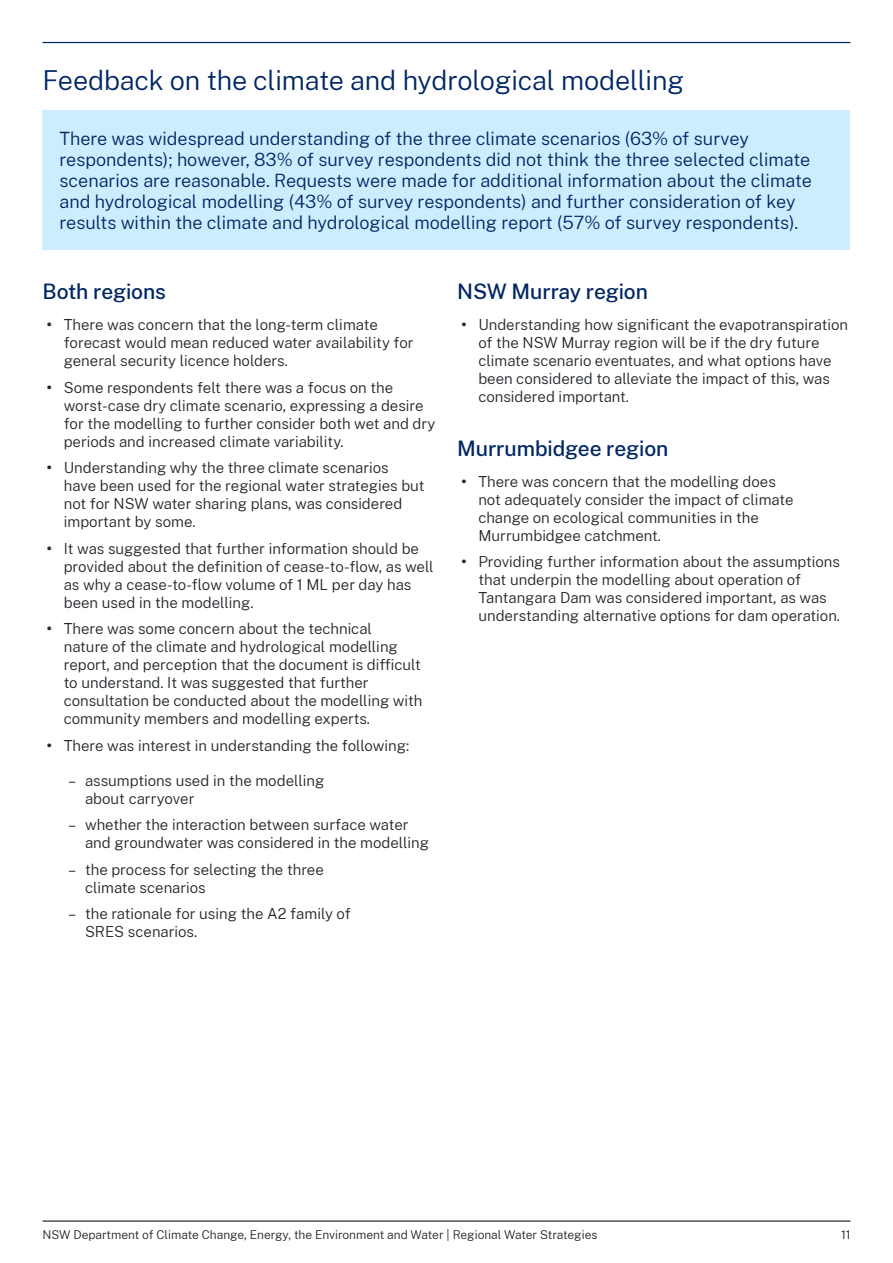
<style>
.page{position:relative;width:893px;height:1263px;background:#fff}
.page>*{position:absolute;margin:0;border:0;box-sizing:border-box;transform-origin:0 0}
.H2_TOC_Lvl_1{font:300 27px "Public Sans";letter-spacing:-.005em;color:#002664}
.H3_Exc_TOC{font:500 21px "Public Sans";letter-spacing:-.005em;color:#002664}
.Breakout_Text_2{font:300 18px/21px "Public Sans";color:#002664}
.t1{font:300 15px/18px "Public Sans";color:#22272b}
.t2{font:300 12px "Public Sans";color:#22272b}
.s1{font-weight:700}
</style>
<div class="page">
<hr style="left:43px;top:42px;width:807px;height:1px;background:#002664">
<div style="left:43px;top:111px;width:807px;height:139px;background:#cbedfd"></div>
<hr style="left:43px;top:1220px;width:807px;height:2px;background:#22272b">
<p class="H2_TOC_Lvl_1" style="left:43px;top:61px;width:643px">Feedback on the climate and hydrological modelling</p>
<p class="Breakout_Text_2" style="left:60px;top:127px;width:754px">There was widespread understanding of the three climate scenarios (63% of survey respondents); however, 83% of survey respondents did not think the three selected climate scenarios are reasonable. Requests were made for additional information about the climate and hydrological modelling (43% of survey respondents) and further consideration of key results within the climate and hydrological modelling report (57% of survey respondents).</p>
<h3 class="H3_Exc_TOC" style="left:43px;top:277px;width:125px">Both regions</h3>
<p class="t1" style="left:64px;top:315px;width:351px;text-indent:-17px"><span class="s1">•</span> There was concern that the long-term climate forecast would mean reduced water availability for general security licence holders.</p>
<p class="t1" style="left:64px;top:378px;width:373px;text-indent:-17px"><span class="s1">•</span> Some respondents felt there was a focus on the worst-case dry climate scenario, expressing a desire for the modelling to further consider both wet and dry periods and increased climate variability.</p>
<p class="t1" style="left:64px;top:458px;width:362px;text-indent:-17px"><span class="s1">•</span> Understanding why the three climate scenarios have been used for the regional water strategies but not for NSW water sharing plans, was considered important by some.</p>
<p class="t1" style="left:64px;top:539px;width:371px;text-indent:-17px"><span class="s1">•</span> It was suggested that further information should be provided about the definition of cease-to-flow, as well as why a cease-to-flow volume of 1 ML per day has been used in the modelling.</p>
<p class="t1" style="left:64px;top:619px;width:360px;text-indent:-17px"><span class="s1">•</span> There was some concern about the technical<br>nature of the climate and hydrological modelling report, and perception that the document is difficult to understand. It was suggested that further consultation be conducted about the modelling with community members and modelling experts.</p>
<p class="t1" style="left:47px;top:736px;width:364px"><span class="s1">•</span> There was interest in understanding the following:</p>
<p class="t1" style="left:85px;top:771px;width:241px;text-indent:-17px">– assumptions used in the modelling about carryover</p>
<p class="t1" style="left:85px;top:815px;width:346px;text-indent:-17px">– whether the interaction between surface water and groundwater was considered in the modelling</p>
<p class="t1" style="left:85px;top:860px;width:240px;text-indent:-17px">– the process for selecting the three climate scenarios</p>
<p class="t1" style="left:85px;top:904px;width:267px;text-indent:-17px">– the rationale for using the A2 family of<br>SRES scenarios.</p>
<h3 class="H3_Exc_TOC" style="left:457px;top:277px;width:192px">NSW Murray region</h3>
<p class="t1" style="left:478px;top:315px;width:371px;text-indent:-17px"><span class="s1">•</span> Understanding how significant the evapotranspiration of the NSW Murray region will be if the dry future climate scenario eventuates, and what options have been considered to alleviate the impact of this, was considered important.</p>
<h3 class="H3_Exc_TOC" style="left:457px;top:433px;width:213px">Murrumbidgee region</h3>
<p class="t1" style="left:478px;top:472px;width:317px;text-indent:-17px"><span class="s1">•</span> There was concern that the modelling does not adequately consider the impact of climate change on ecological communities in the Murrumbidgee catchment.</p>
<p class="t1" style="left:478px;top:552px;width:363px;text-indent:-17px"><span class="s1">•</span> Providing further information about the assumptions that underpin the modelling about operation of Tantangara Dam was considered important, as was understanding alternative options for dam operation.</p>
<p class="t2" style="left:43px;top:1227px;width:556px">NSW Department of Climate Change, Energy, the Environment and Water | Regional Water Strategies</p>
<p class="t2" style="left:841px;top:1227px;width:11px">11</p>
</div>
